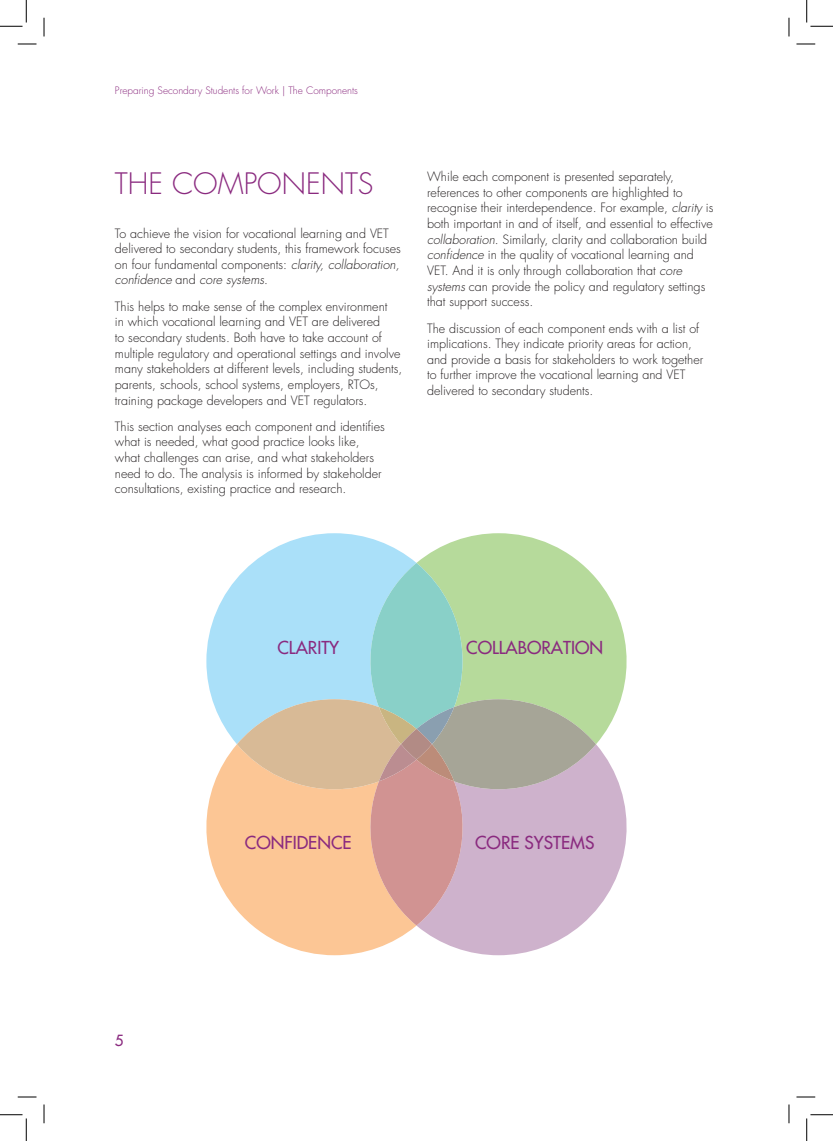
<style>
.page{position:relative;width:833px;height:1141px;background:#fff}
.page>*{position:absolute;margin:0;border:0;box-sizing:border-box;transform-origin:0 0}
.t1{font:300 28.75px "Futura LT";color:#8a2a7f}
.t2{font:17.38px "Futura LT";color:#8a2a7f}
.t3{font:15px "Futura LT";color:#8a2a7f}
.t4{font:300 12.5px/15.6px "Futura LT";color:#231f20}
.t5{font:300 10px "Futura LT";color:#8a2a7f}
.s1{font-style:italic}
</style>
<div class="page">
<svg style="left:416px;top:533px;width:210px;height:211px;fill:#b6da9b"></svg>
<svg style="left:206px;top:533px;width:210px;height:211px;fill:#aae0f9"></svg>
<svg style="left:206px;top:744px;width:210px;height:211px;fill:#fcc695"></svg>
<svg style="left:416px;top:744px;width:210px;height:211px;fill:#ceb2cc"></svg>
<svg style="left:237px;top:563px;width:358px;height:362px;background:#c3c2b3"></svg>
<svg style="left:18px;top:43px;width:18px;height:2px"></svg>
<svg style="left:796px;top:43px;width:18px;height:2px"></svg>
<svg style="left:18px;top:1096px;width:18px;height:1px"></svg>
<svg style="left:796px;top:1096px;width:18px;height:1px"></svg>
<svg style="left:43px;top:18px;width:2px;height:18px"></svg>
<svg style="left:43px;top:1104px;width:2px;height:19px"></svg>
<svg style="left:788px;top:18px;width:1px;height:18px"></svg>
<svg style="left:788px;top:1104px;width:1px;height:19px"></svg>
<svg style="left:0;top:0;width:27px;height:27px"></svg>
<svg style="left:0;top:1114px;width:27px;height:26px"></svg>
<svg style="left:806px;top:0;width:26px;height:27px"></svg>
<svg style="left:806px;top:1114px;width:26px;height:26px"></svg>
<p class="t5" style="left:115px;top:84px;width:244px">Preparing Secondary Students for Work | The Components</p>
<h1 class="t1" style="left:115px;top:166px;width:260px">THE COMPONENTS</h1>
<p class="t4" style="left:115px;top:225px;width:287px">To achieve the vision for vocational learning and VET delivered to secondary students, this framework focuses on four fundamental components: <span class="s1">clarity, collaboration, confidence</span> and <span class="s1">core systems</span>.</p>
<p class="t4" style="left:115px;top:299px;width:289px">This helps to make sense of the complex environment<br>in which vocational learning and VET are delivered<br>to secondary students. Both have to take account of multiple regulatory and operational settings and involve many stakeholders at different levels, including students, parents, schools, school systems, employers, RTOs, training package developers and VET regulators.</p>
<p class="t4" style="left:115px;top:419px;width:271px">This section analyses each component and identifies what is needed, what good practice looks like, what challenges can arise, and what stakeholders need to do. The analysis is informed by stakeholder consultations, existing practice and research.</p>
<p class="t4" style="left:427px;top:169px;width:288px">While each component is presented separately, references to other components are highlighted to recognise their interdependence. For example, <span class="s1">clarity</span> is both important in and of itself, and essential to effective <span class="s1">collaboration</span>. Similarly, clarity and collaboration build <span class="s1">confidence</span> in the quality of vocational learning and VET. And it is only through collaboration that <span class="s1">core systems</span> can provide the policy and regulatory settings that support success.</p>
<p class="t4" style="left:427px;top:320px;width:277px">The discussion of each component ends with a list of implications. They indicate priority areas for action, and provide a basis for stakeholders to work together to further improve the vocational learning and VET delivered to secondary students.</p>
<h2 class="t2" style="left:277px;top:636px;width:63px">CLARITY</h2>
<h2 class="t2" style="left:466px;top:636px;width:138px">COLLABORATION</h2>
<p class="t3" style="left:115px;top:1030px;width:10px">5</p>
<h2 class="t2" style="left:245px;top:830px;width:108px">CONFIDENCE</h2>
<h2 class="t2" style="left:475px;top:830px;width:121px">CORE SYSTEMS</h2>
</div>
